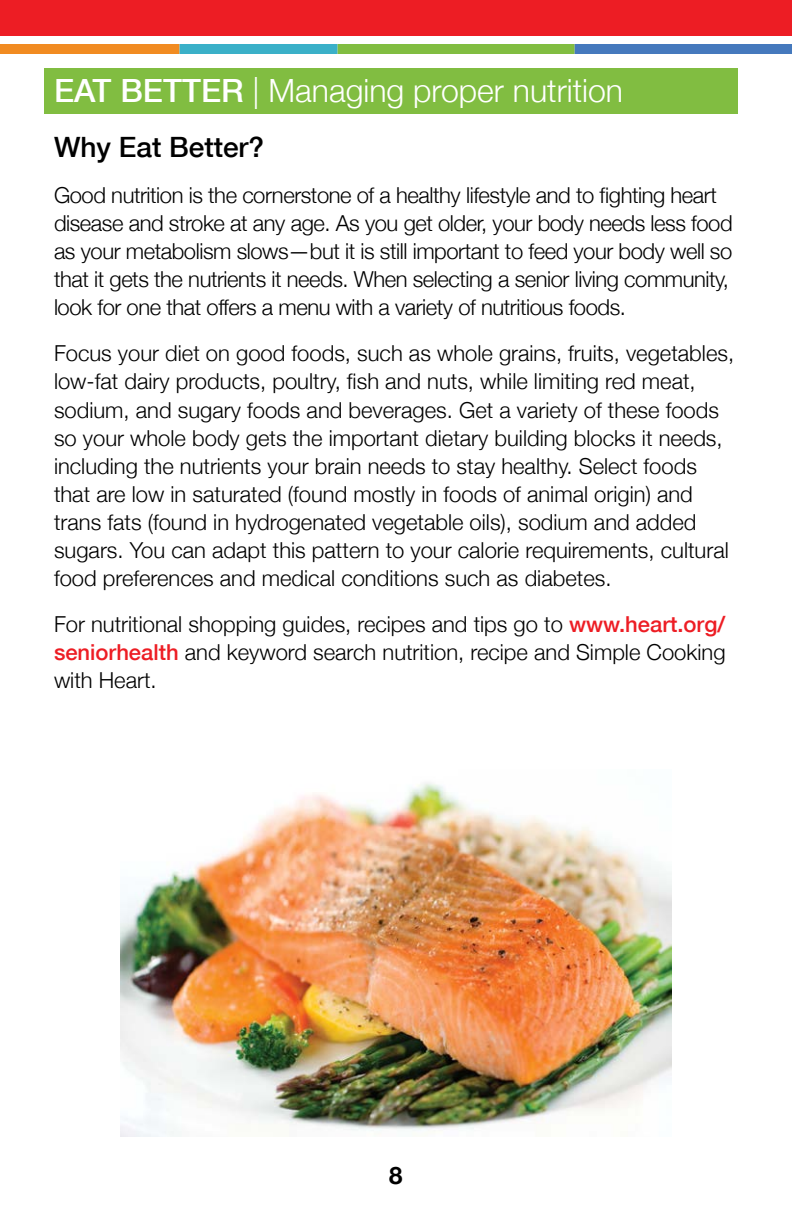
<style>
.page{position:relative;width:792px;height:1224px;background:#fff}
.page>*{position:absolute;margin:0;border:0;box-sizing:border-box;transform-origin:0 0}
.t1{font:300 32px "Helvetica Neue";color:#fff}
.t2{font:500 28px "Helvetica Neue";color:#000}
.t3{font:700 24px "Helvetica Neue";color:#000}
.t4{font:300 22px/28px "Helvetica Neue";color:#000}
.t5{font:300 22px/28px "Helvetica Neue";letter-spacing:-.02em;color:#000}
.s1{font-weight:500}
.s2{font-weight:500;color:#ed1d24}
</style>
<div class="page">
<div style="left:44px;top:68px;width:694px;height:45px;background:#81bd41"></div>
<div style="left:0;top:0;width:792px;height:36px;background:#ed1d24"></div>
<div style="left:0;top:44px;width:180px;height:10px;background:#f18b21"></div>
<div style="left:180px;top:44px;width:158px;height:10px;background:#3ab0c8"></div>
<div style="left:338px;top:44px;width:237px;height:10px;background:#81bd41"></div>
<div style="left:575px;top:44px;width:217px;height:10px;background:#4579bd"></div>
<img style="left:121px;top:783px;width:550px;height:353px">
<h1 class="t1" style="left:54px;top:65px;width:571px"><span class="s1">Eat Better</span> Managing proper nutrition</h1>
<p class="t2" style="left:54px;top:125px;width:212px">Why Eat Better?</p>
<p class="t5" style="left:54px;top:180px;width:680px">Good nutrition is the cornerstone of a healthy lifestyle and to fighting heart disease and stroke at any age. As you get older, your body needs less food as your metabolism slows—but it is still important to feed your body well so that it gets the nutrients it needs. When selecting a senior living community, look for one that offers a menu with a variety of nutritious foods.</p>
<p class="t4" style="left:54px;top:338px;width:682px">Focus your diet on good foods, such as whole grains, fruits, vegetables, low-fat dairy products, poultry, fish and nuts, while limiting red meat, sodium, and sugary foods and beverages. Get a variety of these foods so your whole body gets the important dietary building blocks it needs, including the nutrients your brain needs to stay healthy. Select foods that are low in saturated (found mostly in foods of animal origin) and trans fats (found in hydrogenated vegetable oils), sodium and added sugars. You can adapt this pattern to your calorie requirements, cultural food preferences and medical conditions such as diabetes.</p>
<p class="t4" style="left:54px;top:608px;width:673px;text-align:justify">For nutritional shopping guides, recipes and tips go to <span class="s2">www.heart.org/ seniorhealth</span> and keyword search nutrition, recipe and Simple Cooking with Heart.</p>
<p class="t3" style="left:389px;top:1153px;width:15px">8</p>
</div>
